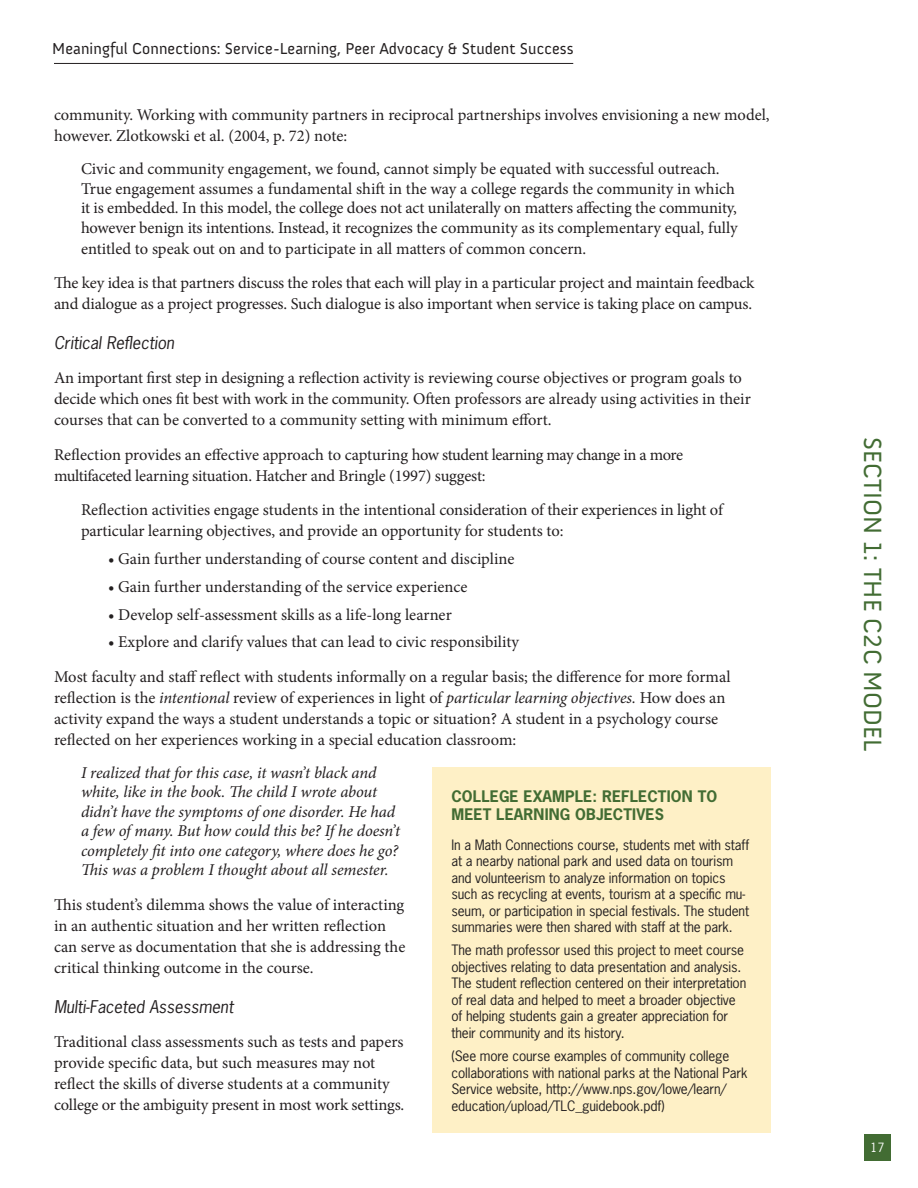
<style>
.page{position:relative;width:918px;height:1188px;background:#fff}
.page>*{position:absolute;margin:0;border:0;box-sizing:border-box;transform-origin:0 0}
.t1{font:25.5px "Anivers";letter-spacing:.005em;color:#426c33}
.t2{font:16.5px/21px "Minion Pro";letter-spacing:-.005em;color:#231f20}
.t3{font:italic 16.5px/19.5px "Minion Pro";letter-spacing:-.01em;color:#231f20}
.t4{font:italic 16.5px "News Gothic Std";color:#231f20}
.t5{font:16.2px "Anivers";letter-spacing:.005em;color:#231f20}
.t6{font:700 15px/18px "News Gothic Std";letter-spacing:.01em;color:#426c33}
.t7{font:13.5px/16.5px "News Gothic Std";letter-spacing:-.01em;color:#231f20}
.t8{font:12px "News Gothic Std";color:#fff}
.s1{font-style:italic}
</style>
<div class="page">
<hr style="left:54px;top:63px;width:519px;height:1px;background:#231f20">
<div style="left:864px;top:1134px;width:27px;height:27px;background:#426c33"></div>
<div style="left:432px;top:768px;width:338px;height:365px;background:#fef0c6"></div>
<p class="t5" style="left:52px;top:40px;width:523px">Meaningful Connections: Service-Learning, Peer Advocacy &amp; Student Success</p>
<p class="t2" style="left:54px;top:104px;width:717px">community. Working with community partners in reciprocal partnerships involves envisioning a new model, however. Zlotkowski et al. (2004, p. 72) note:</p>
<p class="t2" style="left:81px;top:159px;width:658px;line-height:19.5px">Civic and community engagement, we found, cannot simply be equated with successful outreach.<br>True engagement assumes a fundamental shift in the way a college regards the community in which it is embedded. In this model, the college does not act unilaterally on matters affecting the community, however benign its intentions. Instead, it recognizes the community as its complementary equal, fully</p>
<p class="t2" style="left:54px;top:231px;width:702px;line-height:34.5px;text-indent:27px">entitled to speak out on and to participate in all matters of common concern.<br>The key idea is that partners discuss the roles that each will play in a particular project and maintain feedback</p>
<p class="t2" style="left:54px;top:293px;width:698px">and dialogue as a project progresses. Such dialogue is also important when service is taking place on campus.</p>
<p class="t4" style="left:54px;top:332px;width:122px">Critical Reflection</p>
<p class="t2" style="left:54px;top:368px;width:698px">An important first step in designing a reflection activity is reviewing course objectives or program goals to decide which ones fit best with work in the community. Often professors are already using activities in their courses that can be converted to a community setting with minimum effort.</p>
<p class="t2" style="left:54px;top:444px;width:631px">Reflection provides an effective approach to capturing how student learning may change in a more multifaceted learning situation. Hatcher and Bringle (1997) suggest:</p>
<p class="t2" style="left:81px;top:500px;width:643px">Reflection activities engage students in the intentional consideration of their experiences in light of particular learning objectives, and provide an opportunity for students to:</p>
<p class="t2" style="left:108px;top:548px;width:408px">• Gain further understanding of course content and discipline</p>
<p class="t2" style="left:108px;top:576px;width:361px">• Gain further understanding of the service experience</p>
<p class="t2" style="left:108px;top:604px;width:345px">• Develop self-assessment skills as a life-long learner</p>
<p class="t2" style="left:54px;top:625px;width:678px;line-height:34.5px;text-indent:54px">• Explore and clarify values that can lead to civic responsibility<br>Most faculty and staff reflect with students informally on a regular basis; the difference for more formal</p>
<p class="t2" style="left:54px;top:687px;width:673px">reflection is the <span class="s1">intentional</span> review of experiences in light of <span class="s1">particular learning objectives.</span> How does an activity expand the ways a student understands a topic or situation? A student in a psychology course reflected on her experiences working in a special education classroom:</p>
<p class="t3" style="left:81px;top:763px;width:321px">I realized that for this case, it wasn’t black and white, like in the book. The child I wrote about didn’t have the symptoms of one disorder. He had a few of many. But how could this be? If he doesn’t completely fit into one category, where does he go?<br>This was a problem I thought about all semester.</p>
<p class="t2" style="left:54px;top:894px;width:353px">This student’s dilemma shows the value of interacting in an authentic situation and her written reflection can serve as documentation that she is addressing the critical thinking outcome in the course.</p>
<p class="t4" style="left:54px;top:996px;width:181px">Multi-Faceted Assessment</p>
<p class="t2" style="left:54px;top:1031px;width:351px">Traditional class assessments such as tests and papers provide specific data, but such measures may not reflect the skills of diverse students at a community college or the ambiguity present in most work settings.</p>
<p class="t6" style="left:451px;top:787px;width:267px">COLLEGE EXAMPLE: REFLECTION TO<br>MEET LEARNING OBJECTIVES</p>
<p class="t7" style="left:451px;top:836px;width:299px">In a Math Connections course, students met with staff at a nearby national park and used data on tourism and volunteerism to analyze information on topics such as recycling at events, tourism at a specific mu&shy;seum, or participation in special festivals. The student summaries were then shared with staff at the park.</p>
<p class="t7" style="left:451px;top:942px;width:296px">The math professor used this project to meet course objectives relating to data presentation and analysis.<br>The student reflection centered on their interpretation of real data and helped to meet a broader objective of helping students gain a greater appreciation for their community and its history.</p>
<p class="t7" style="left:451px;top:1048px;width:298px">(See more course examples of community college collaborations with national parks at the National Park Service website, http://www.nps.gov/lowe/learn/ education/upload/TLC_guidebook.pdf)</p>
<h1 class="t1" style="left:887px;top:437px;width:316px;rotate:90deg">SECTION 1: THE C2C MODEL</h1>
<p class="t8" style="left:871px;top:1140px;width:15px">17</p>
</div>
